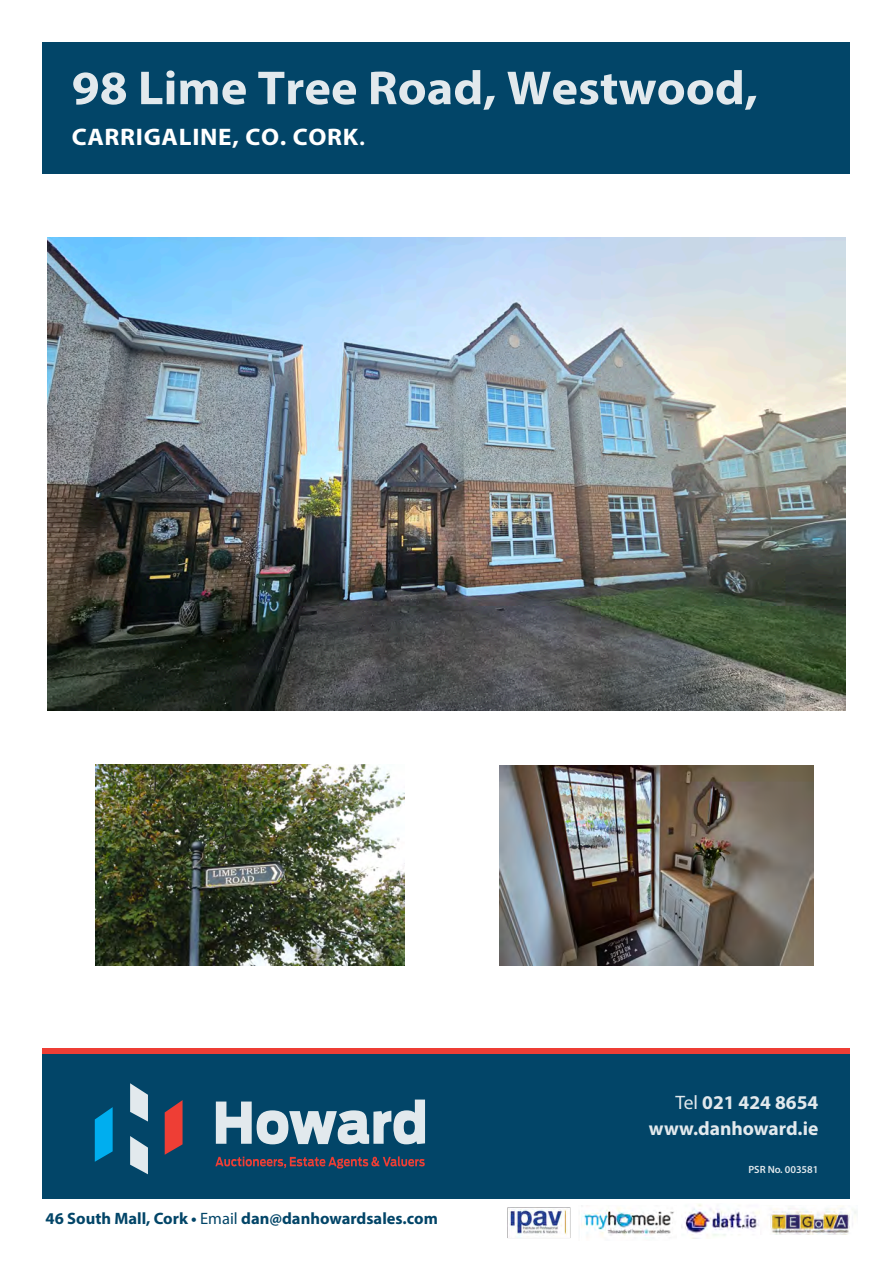
<style>
.page{position:relative;width:893px;height:1263px;background:#fff}
.page>*{position:absolute;margin:0;border:0;box-sizing:border-box;transform-origin:0 0}
.t1{font:700 48px "Myriad Pro";color:#e2e9ed;scale:1.05 1}
.t2{font:700 24px "Myriad Pro";letter-spacing:.025em;color:#fff;scale:1.05 1}
.t3{font:700 19.5px/25.5px "Myriad Pro";color:#e2e9ed;text-align:right}
.t4{font:700 16.5px "Myriad Pro";color:#024568}
.t5{font:600 10.5px "Myriad Pro";letter-spacing:-.005em;color:#e2e9ed}
.s1{font-weight:600}
.s2{font-weight:400}
</style>
<div class="page">
<div style="left:43px;top:1048px;width:807px;height:19px;background:#ee3e35"></div>
<div style="left:43px;top:1054px;width:807px;height:145px;background:#024568"></div>
<img style="left:508px;top:1207px;width:63px;height:31px">
<img style="left:581px;top:1207px;width:93px;height:32px">
<img style="left:682px;top:1204px;width:78px;height:34px">
<img style="left:770px;top:1205px;width:87px;height:30px">
<svg style="left:165px;top:1100px;width:18px;height:55px"></svg>
<svg style="left:130px;top:1083px;width:18px;height:38px"></svg>
<svg style="left:130px;top:1136px;width:18px;height:38px"></svg>
<svg style="left:95px;top:1107px;width:18px;height:55px"></svg>
<svg style="left:216px;top:1099px;width:209px;height:45px"></svg>
<svg style="left:215px;top:1156px;width:210px;height:12px"></svg>
<div style="left:43px;top:43px;width:807px;height:131px;background:#024568"></div>
<img style="left:47px;top:238px;width:798px;height:473px">
<img style="left:95px;top:764px;width:309px;height:201px">
<img style="left:499px;top:765px;width:315px;height:201px">
<h1 class="t1" style="left:72px;top:57px;width:655px">98 Lime Tree Road, Westwood,</h1>
<h2 class="t2" style="left:72px;top:121px;width:281px">CARRIGALINE, CO. CORK<span class="s1">.</span></h2>
<p class="t4" style="left:46px;top:1208px;width:394px">46 South Mall, Cork • <span class="s2">Email</span> dan@danhowardsales.com</p>
<p class="t3" style="left:649px;top:1089px;width:171px"><span class="s2">Tel</span> 021 424 8654 www.danhoward.ie</p>
<p class="t5" style="left:748px;top:1163px;width:71px">PSR No. 003581</p>
</div>
